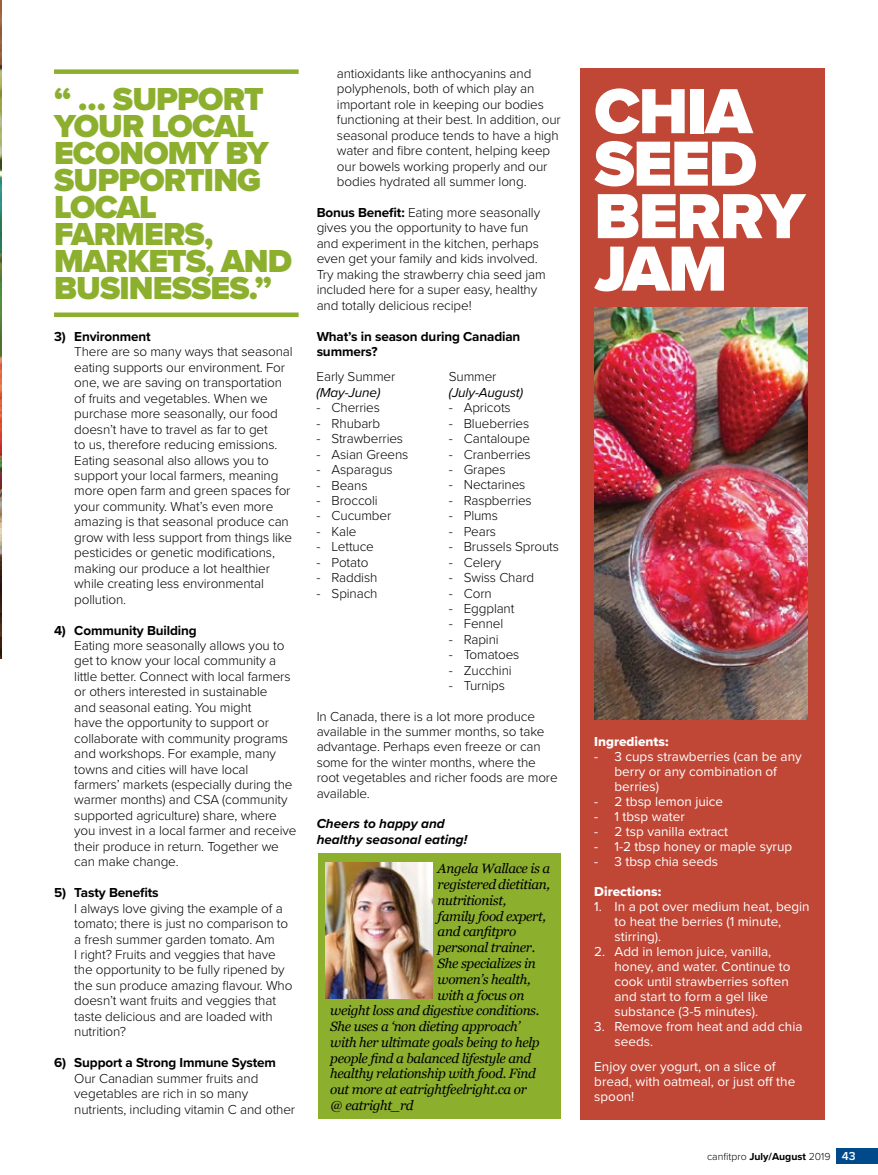
<style>
.page{position:relative;width:878px;height:1175px;background:#fff}
.page>*{position:absolute;margin:0;border:0;box-sizing:border-box;transform-origin:0 0}
.t1{font:900 66px/52.5px "Proxima Nova";letter-spacing:-.025em;color:#fff}
.t2{font:900 33px/27px "Proxima Nova";letter-spacing:-.025em;color:#8daf2e}
.t3{font:300 13.5px/15.5px "Proxima Nova";letter-spacing:-.01em;color:#000}
.t4{font:13.5px/15px "Proxima Nova";color:#fff}
.t5{font:italic 13.5px "Georgia";letter-spacing:-.025em;color:#000}
.t6{font:700 13.5px/15.5px "Proxima Nova";letter-spacing:-.01em;color:#000}
.t7{font:italic 700 13.5px/15.5px "Proxima Nova";color:#000}
.t8{font:13.5px "Proxima Nova Extrabld";color:#fff}
.t9{font:italic 13.5px "Proxima Nova";letter-spacing:-.01em;color:#000}
.t10{font:300 10.5px "Proxima Nova";color:#000}
.s1{font-weight:700}
.s2{font-weight:600;font-size:12px;color:#fff}
</style>
<div class="page">
<img style="left:0;top:0;width:1px;height:658px">
<div style="left:318px;top:852px;width:242px;height:266px;background:#8daf2e"></div>
<img style="left:326px;top:862px;width:106px;height:136px">
<div style="left:580px;top:68px;width:245px;height:1051px;background:#c04636"></div>
<img style="left:594px;top:307px;width:213px;height:412px">
<div style="left:54px;top:69px;width:244px;height:5px;background:#8daf2e"></div>
<div style="left:54px;top:312px;width:244px;height:5px;background:#8daf2e"></div>
<div style="left:836px;top:1147px;width:42px;height:16px;background:#004a8c"></div>
<h2 class="t2" style="left:54px;top:86px;width:239px">“ … SUPPORT<br>YOUR LOCAL<br>ECONOMY BY<br>SUPPORTING<br>LOCAL<br>FARMERS,<br>MARKETS, AND<br>BUSINESSES.”</h2>
<p class="t6" style="left:54px;top:328px;width:98px">3) Environment</p>
<p class="t3" style="left:74px;top:343px;width:220px">There are so many ways that seasonal eating supports our environment. For one, we are saving on transportation of fruits and vegetables. When we purchase more seasonally, our food doesn’t have to travel as far to get<br>to us, therefore reducing emissions.<br>Eating seasonal also allows you to support your local farmers, meaning more open farm and green spaces for your community. What’s even more amazing is that seasonal produce can grow with less support from things like pesticides or genetic modifications, making our produce a lot healthier while creating less environmental pollution.</p>
<p class="t6" style="left:54px;top:622px;width:144px">4) Community Building</p>
<p class="t3" style="left:74px;top:637px;width:224px">Eating more seasonally allows you to get to know your local community a little better. Connect with local farmers or others interested in sustainable<br>and seasonal eating. You might<br>have the opportunity to support or collaborate with community programs and workshops. For example, many towns and cities will have local farmers’ markets (especially during the warmer months) and CSA (community supported agriculture) share, where you invest in a local farmer and receive their produce in return. Together we can make change.</p>
<p class="t6" style="left:54px;top:884px;width:106px">5) Tasty Benefits</p>
<p class="t3" style="left:74px;top:899px;width:220px">I always love giving the example of a tomato; there is just no comparison to a fresh summer garden tomato. Am<br>I right? Fruits and veggies that have the opportunity to be fully ripened by the sun produce amazing flavour. Who doesn’t want fruits and veggies that taste delicious and are loaded with nutrition?</p>
<p class="t6" style="left:54px;top:1054px;width:223px">6) Support a Strong Immune System</p>
<p class="t3" style="left:74px;top:1069px;width:222px">Our Canadian summer fruits and vegetables are rich in so many nutrients, including vitamin C and other</p>
<p class="t3" style="left:337px;top:65px;width:225px">antioxidants like anthocyanins and polyphenols, both of which play an important role in keeping our bodies functioning at their best. In addition, our seasonal produce tends to have a high water and fibre content, helping keep our bowels working properly and our bodies hydrated all summer long.</p>
<p class="t3" style="left:316px;top:204px;width:231px"><span class="s1">Bonus Benefit:</span> Eating more seasonally gives you the opportunity to have fun and experiment in the kitchen, perhaps even get your family and kids involved.<br>Try making the strawberry chia seed jam included here for a super easy, healthy and totally delicious recipe!</p>
<p class="t6" style="left:316px;top:328px;width:205px">What’s in season during Canadian summers?</p>
<p class="t3" style="left:316px;top:368px;width:80px">Early Summer</p>
<p class="t9" style="left:316px;top:382px;width:65px">(May-June)</p>
<p class="t3" style="left:316px;top:399px;width:65px">- Cherries</p>
<p class="t3" style="left:316px;top:415px;width:65px">- Rhubarb</p>
<p class="t3" style="left:316px;top:430px;width:88px">- Strawberries</p>
<p class="t3" style="left:316px;top:445px;width:93px">- Asian Greens</p>
<p class="t3" style="left:316px;top:461px;width:78px">- Asparagus</p>
<p class="t3" style="left:316px;top:476px;width:52px">- Beans</p>
<p class="t3" style="left:316px;top:492px;width:63px">- Broccoli</p>
<p class="t3" style="left:316px;top:507px;width:76px">- Cucumber</p>
<p class="t3" style="left:316px;top:523px;width:41px">- Kale</p>
<p class="t3" style="left:316px;top:538px;width:59px">- Lettuce</p>
<p class="t3" style="left:316px;top:554px;width:53px">- Potato</p>
<p class="t3" style="left:316px;top:569px;width:62px">- Raddish</p>
<p class="t3" style="left:316px;top:584px;width:62px">- Spinach</p>
<p class="t3" style="left:449px;top:368px;width:49px">Summer</p>
<p class="t9" style="left:449px;top:382px;width:76px">(July-August)</p>
<p class="t3" style="left:449px;top:399px;width:63px">- Apricots</p>
<p class="t3" style="left:449px;top:414px;width:82px">- Blueberries</p>
<p class="t3" style="left:449px;top:430px;width:83px">- Cantaloupe</p>
<p class="t3" style="left:449px;top:445px;width:83px">- Cranberries</p>
<p class="t3" style="left:449px;top:461px;width:58px">- Grapes</p>
<p class="t3" style="left:449px;top:476px;width:78px">- Nectarines</p>
<p class="t3" style="left:449px;top:492px;width:84px">- Raspberries</p>
<p class="t3" style="left:449px;top:507px;width:51px">- Plums</p>
<p class="t3" style="left:449px;top:523px;width:49px">- Pears</p>
<p class="t3" style="left:449px;top:538px;width:112px">- Brussels Sprouts</p>
<p class="t3" style="left:449px;top:553px;width:54px">- Celery</p>
<p class="t3" style="left:449px;top:569px;width:87px">- Swiss Chard</p>
<p class="t3" style="left:449px;top:584px;width:44px">- Corn</p>
<p class="t3" style="left:449px;top:600px;width:67px">- Eggplant</p>
<p class="t3" style="left:449px;top:615px;width:56px">- Fennel</p>
<p class="t3" style="left:449px;top:631px;width:51px">- Rapini</p>
<p class="t3" style="left:449px;top:646px;width:72px">- Tomatoes</p>
<p class="t3" style="left:449px;top:662px;width:64px">- Zucchini</p>
<p class="t3" style="left:449px;top:677px;width:58px">- Turnips</p>
<p class="t3" style="left:316px;top:707px;width:242px">In Canada, there is a lot more produce available in the summer months, so take advantage. Perhaps even freeze or can some for the winter months, where the root vegetables and richer foods are more available.</p>
<p class="t7" style="left:316px;top:815px;width:152px">Cheers to happy and healthy seasonal eating!</p>
<p class="t5" style="left:437px;top:860px;width:114px">Angela Wallace is a</p>
<p class="t5" style="left:437px;top:876px;width:114px">registered dietitian,</p>
<p class="t5" style="left:437px;top:891px;width:70px">nutritionist,</p>
<p class="t5" style="left:437px;top:907px;width:110px">family food expert,</p>
<p class="t5" style="left:437px;top:923px;width:80px">and canfitpro</p>
<p class="t5" style="left:437px;top:939px;width:99px">personal trainer.</p>
<p class="t5" style="left:437px;top:954px;width:100px">She specializes in</p>
<p class="t5" style="left:437px;top:970px;width:95px">women’s health,</p>
<p class="t5" style="left:437px;top:986px;width:88px">with a focus on</p>
<p class="t5" style="left:330px;top:1002px;width:211px">weight loss and digestive conditions.</p>
<p class="t5" style="left:330px;top:1017px;width:191px">She uses a ‘non dieting approach’</p>
<p class="t5" style="left:330px;top:1033px;width:211px">with her ultimate goals being to help</p>
<p class="t5" style="left:330px;top:1049px;width:203px">people find a balanced lifestyle and</p>
<p class="t5" style="left:330px;top:1065px;width:207px">healthy relationship with food. Find</p>
<p class="t5" style="left:330px;top:1080px;width:198px">out more at eatrightfeelright.ca or</p>
<p class="t5" style="left:330px;top:1096px;width:85px">@ eatright_rd</p>
<h1 class="t1" style="left:594px;top:84px;width:212px">CHIA<br>SEED<br>BERRY<br>JAM</h1>
<p class="t8" style="left:594px;top:731px;width:76px">Ingredients:</p>
<p class="t4" style="left:614px;top:748px;width:189px;text-indent:-20px">- 3 cups strawberries (can be any berry or any combination of berries)</p>
<p class="t4" style="left:594px;top:793px;width:130px">- 2 tbsp lemon juice</p>
<p class="t4" style="left:594px;top:808px;width:92px">- 1 tbsp water</p>
<p class="t4" style="left:594px;top:823px;width:135px">- 2 tsp vanilla extract</p>
<p class="t4" style="left:594px;top:838px;width:199px">- 1-2 tbsp honey or maple syrup</p>
<p class="t4" style="left:594px;top:853px;width:125px">- 3 tbsp chia seeds</p>
<p class="t8" style="left:594px;top:881px;width:68px">Directions:</p>
<p class="t4" style="left:614px;top:898px;width:196px;text-indent:-20px">1. In a pot over medium heat, begin to heat the berries (1 minute, stirring).</p>
<p class="t4" style="left:614px;top:943px;width:177px;text-indent:-20px">2. Add in lemon juice, vanilla, honey, and water. Continue to cook until strawberries soften and start to form a gel like substance (3-5 minutes).</p>
<p class="t4" style="left:614px;top:1018px;width:189px;text-indent:-20px">3. Remove from heat and add chia seeds.</p>
<p class="t4" style="left:594px;top:1058px;width:202px">Enjoy over yogurt, on a slice of bread, with oatmeal, or just off the spoon!</p>
<p class="t10" style="left:707px;top:1148px;width:150px">canfitpro <span class="s1">July/August</span> 2019 <span class="s2">43</span></p>
</div>
